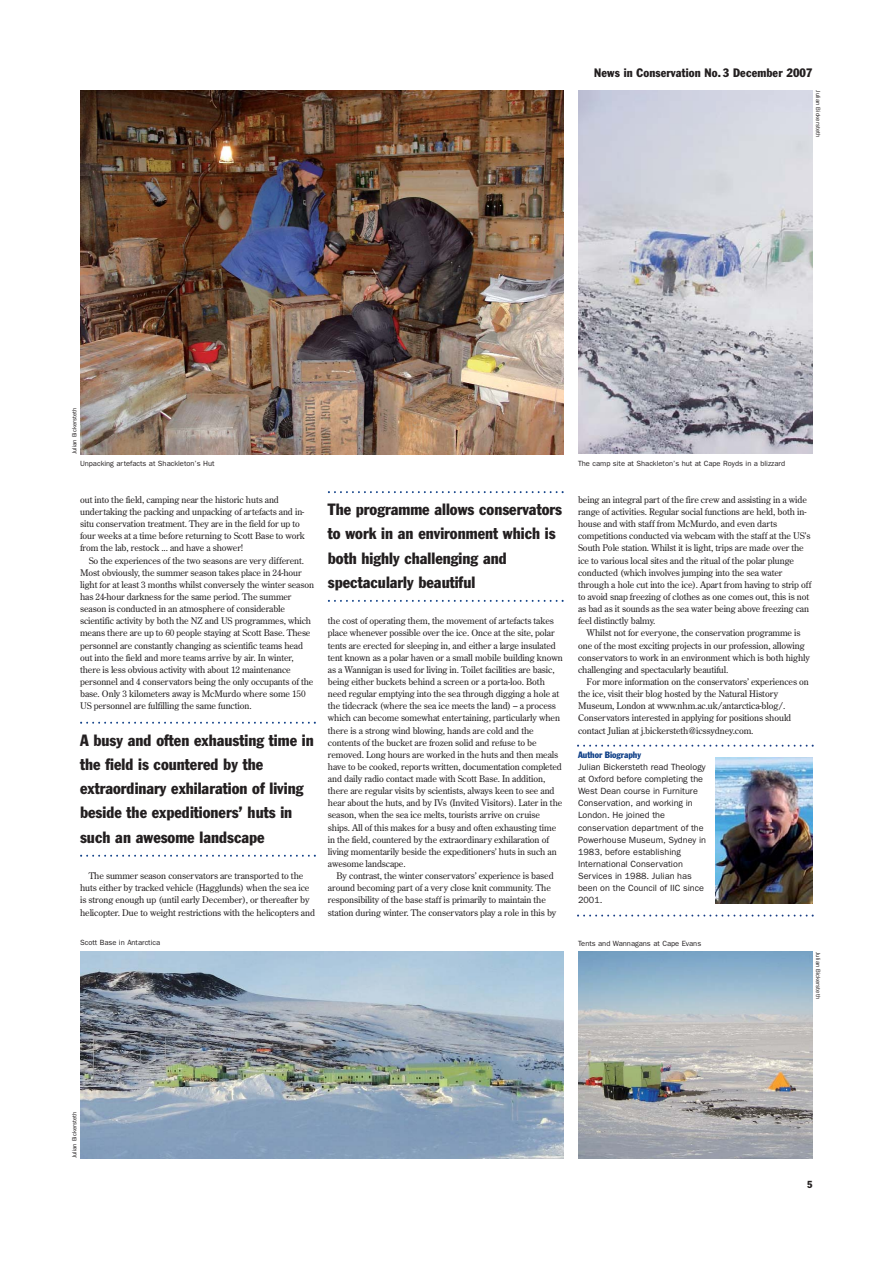
<style>
.page{position:relative;width:893px;height:1263px;background:#fff}
.page>*{position:absolute;margin:0;border:0;box-sizing:border-box;transform-origin:0 0}
.t1{font:condensed 16.05px/24.3px "Franklin Gothic LT";color:#231f20}
.t2{font:condensed 12px "Franklin Gothic LT";letter-spacing:.01em;color:#231f20}
.t3{font:condensed 10.05px "Franklin Gothic LT";color:#231f20}
.t4{font:9px/12.1px "Century Old Style";letter-spacing:-.01em;color:#231f20}
.t5{font:9px/12.1px "Franklin Gothic";color:#231f20}
.t6{font:condensed 9px "Franklin Gothic LT";color:#0e3f87}
.t7{font:7.5px "Franklin Gothic";color:#231f20}
.t8{font:6px "Franklin Gothic";color:#231f20}
</style>
<div class="page">
<img style="left:80px;top:952px;width:483px;height:207px">
<img style="left:578px;top:952px;width:234px;height:206px">
<img style="left:80px;top:90px;width:483px;height:364px">
<img style="left:578px;top:90px;width:234px;height:363px">
<svg style="left:80px;top:722px;width:236px;height:2px"></svg>
<svg style="left:80px;top:855px;width:236px;height:2px"></svg>
<svg style="left:328px;top:491px;width:235px;height:2px"></svg>
<svg style="left:328px;top:600px;width:235px;height:2px"></svg>
<img style="left:715px;top:758px;width:97px;height:145px">
<svg style="left:577px;top:745px;width:236px;height:2px"></svg>
<svg style="left:577px;top:915px;width:236px;height:2px"></svg>
<h2 class="t2" style="left:594px;top:68px;width:220px">News in Conservation No. 3 December 2007</h2>
<p class="t8" style="left:820px;top:90px;width:48px;rotate:90deg">Julian Bickersteth</p>
<p class="t8" style="left:72px;top:454px;width:48px;rotate:-90deg">Julian Bickersteth</p>
<p class="t7" style="left:80px;top:460px;width:136px">Unpacking artefacts at Shackleton’s Hut</p>
<p class="t7" style="left:578px;top:460px;width:208px">The camp site at Shackleton’s hut at Cape Royds in a blizzard</p>
<p class="t4" style="left:80px;top:494px;width:226px">out into the field, camping near the historic huts and undertaking the packing and unpacking of artefacts and in&shy;situ conservation treatment. They are in the field for up to four weeks at a time before returning to Scott Base to work from the lab, restock ... and have a shower!</p>
<p class="t4" style="left:80px;top:555px;width:235px;text-indent:9px">So the experiences of the two seasons are very different.<br>Most obviously, the summer season takes place in 24-hour light for at least 3 months whilst conversely the winter season has 24-hour darkness for the same period. The summer season is conducted in an atmosphere of considerable scientific activity by both the NZ and US programmes, which means there are up to 60 people staying at Scott Base. These personnel are constantly changing as scientific teams head out into the field and more teams arrive by air. In winter, there is less obvious activity with about 12 maintenance personnel and 4 conservators being the only occupants of the base. Only 3 kilometers away is McMurdo where some 150<br>US personnel are fulfilling the same function.</p>
<h1 class="t1" style="left:80px;top:729px;width:235px">A busy and often exhausting time in the field is countered by the extraordinary exhilaration of living beside the expeditioners’ huts in such an awesome landscape</h1>
<p class="t4" style="left:80px;top:870px;width:236px;text-indent:9px">The summer season conservators are transported to the huts either by tracked vehicle (Hagglunds) when the sea ice is strong enough up (until early December), or thereafter by helicopter. Due to weight restrictions with the helicopters and</p>
<h1 class="t1" style="left:328px;top:498px;width:235px">The programme allows conservators to work in an environment which is both highly challenging and spectacularly beautiful</h1>
<p class="t4" style="left:328px;top:616px;width:236px">t he cost of operating them, the movement of artefacts takes place whenever possible over the ice. Once at the site, polar tents are erected for sleeping in, and either a large insulated tent known as a polar haven or a small mobile building known as a Wannigan is used for living in. Toilet facilities are basic, being either buckets behind a screen or a porta-loo. Both need regular emptying into the sea through digging a hole at the tidecrack (where the sea ice meets the land) – a process which can become somewhat entertaining, particularly when there is a strong wind blowing, hands are cold and the contents of the bucket are frozen solid and refuse to be removed. Long hours are worked in the huts and then meals have to be cooked, reports written, documentation completed and daily radio contact made with Scott Base. In addition, there are regular visits by scientists, always keen to see and hear about the huts, and by IVs (Invited Visitors). Later in the season, when the sea ice melts, tourists arrive on cruise ships. All of this makes for a busy and often exhausting time in the field, countered by the extraordinary exhilaration of living momentarily beside the expeditioners’ huts in such an awesome landscape.</p>
<p class="t4" style="left:328px;top:870px;width:230px;text-indent:9px">By contrast, the winter conservators’ experience is based around becoming part of a very close knit community. The responsibility of the base staff is primarily to maintain the station during winter. The conservators play a role in this by</p>
<p class="t4" style="left:578px;top:494px;width:235px">being an integral part of the fire crew and assisting in a wide range of activities. Regular social functions are held, both in&shy;house and with staff from McMurdo, and even darts competitions conducted via webcam with the staff at the US’s South Pole station. Whilst it is light, trips are made over the ice to various local sites and the ritual of the polar plunge conducted (which involves jumping into the sea water through a hole cut into the ice). Apart from having to strip off to avoid snap freezing of clothes as one comes out, this is not as bad as it sounds as the sea water being above freezing can feel distinctly balmy.</p>
<p class="t4" style="left:578px;top:628px;width:233px;text-indent:9px">Whilst not for everyone, the conservation programme is one of the most exciting projects in our profession, allowing conservators to work in an environment which is both highly challenging and spectacularly beautiful.</p>
<p class="t4" style="left:578px;top:676px;width:232px;text-indent:9px">For more information on the conservators’ experiences on the ice, visit their blog hosted by the Natural History Museum, London at www.nhm.ac.uk/antarctica-blog/.<br>Conservators interested in applying for positions should contact Julian at j.bickersteth@icssydney.com.</p>
<p class="t6" style="left:578px;top:751px;width:65px">Author Biography</p>
<p class="t5" style="left:578px;top:762px;width:130px">Julian Bickersteth read Theology at Oxford before completing the<br>West Dean course in Furniture<br>Conservation, and working in<br>London. He joined the conservation department of the<br>Powerhouse Museum, Sydney in<br>1983, before establishing<br>International Conservation<br>Services in 1988. Julian has been on the Council of IIC since<br>2001.</p>
<p class="t7" style="left:80px;top:940px;width:82px">Scott Base in Antarctica</p>
<p class="t7" style="left:578px;top:941px;width:125px">Tents and Wannagans at Cape Evans</p>
<p class="t8" style="left:72px;top:1158px;width:48px;rotate:-90deg">Julian Bickersteth</p>
<p class="t8" style="left:820px;top:952px;width:48px;rotate:90deg">Julian Bickersteth</p>
<p class="t3" style="left:807px;top:1181px;width:7px">5</p>
</div>
